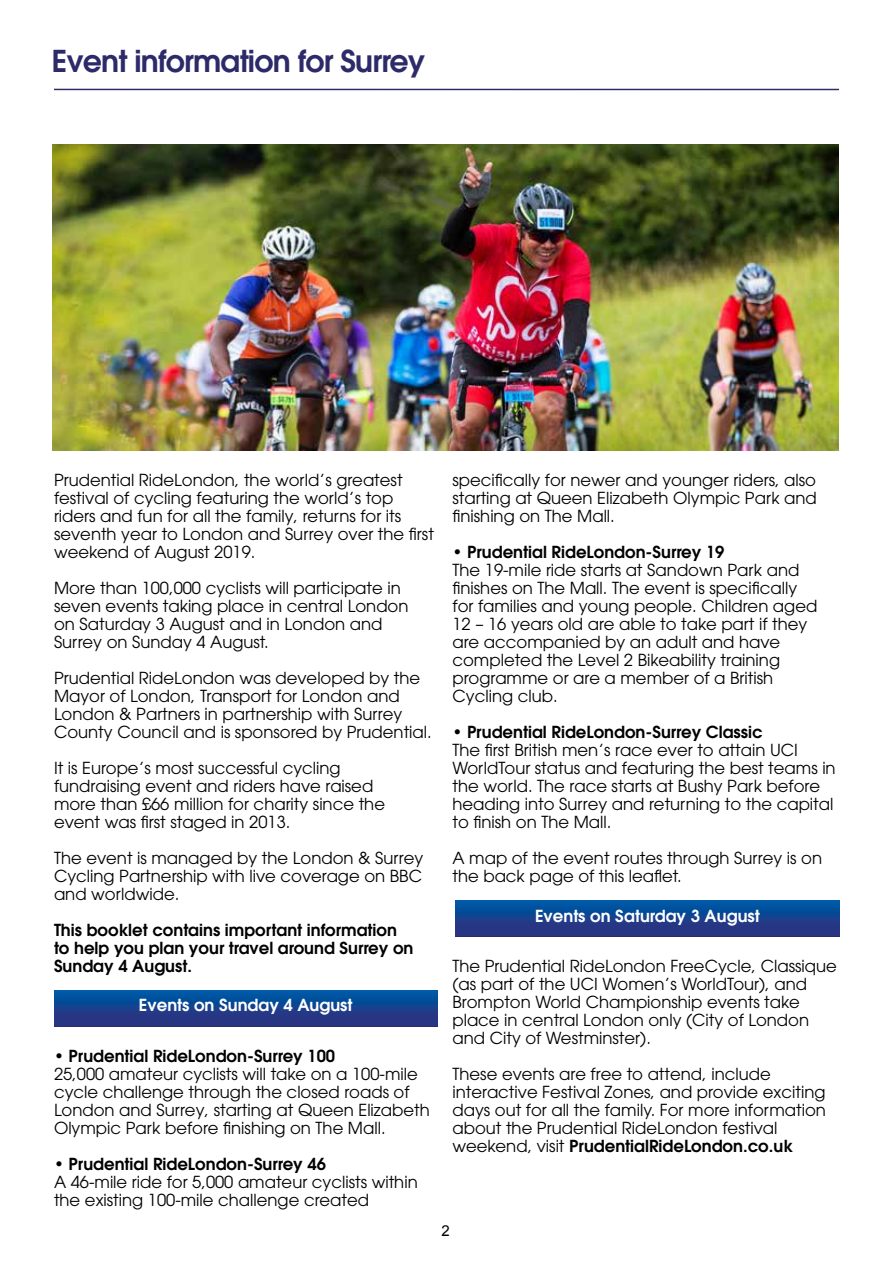
<style>
.page{position:relative;width:893px;height:1263px;background:#fff}
.page>*{position:absolute;margin:0;border:0;box-sizing:border-box;transform-origin:0 0}
.t1{font:600 30px "ITC Avant Garde Pro";letter-spacing:-.025em;color:#2c2a69}
.t2{font:16.5px/18px "ITC Avant Garde Pro";color:#000}
.t3{font:600 16.5px/18px "ITC Avant Garde Pro";color:#000}
.t4{font:600 16.5px "ITC Avant Garde Pro";color:#fff}
.t5{font:15px "Arial";color:#000}
.s1{font-weight:600}
</style>
<div class="page">
<hr style="left:54px;top:89px;width:785px;height:1px;background:#2c2a69">
<img style="left:53px;top:144px;width:786px;height:306px">
<div style="left:54px;top:990px;width:383px;height:36px;background:linear-gradient(to bottom,#0059a5,#302e7d)"></div>
<div style="left:456px;top:900px;width:383px;height:36px;background:linear-gradient(to bottom,#0059a5,#302e7d)"></div>
<h1 class="t1" style="left:52px;top:41px;width:375px">Event information for Surrey</h1>
<p class="t2" style="left:54px;top:471px;width:381px">Prudential RideLondon, the world’s greatest festival of cycling featuring the world’s top riders and fun for all the family, returns for its seventh year to London and Surrey over the first weekend of August 2019.</p>
<p class="t2" style="left:54px;top:579px;width:356px">More than 100,000 cyclists will participate in seven events taking place in central London on Saturday 3 August and in London and Surrey on Sunday 4 August.</p>
<p class="t2" style="left:54px;top:669px;width:379px">Prudential RideLondon was developed by the Mayor of London, Transport for London and London &amp; Partners in partnership with Surrey County Council and is sponsored by Prudential.</p>
<p class="t2" style="left:54px;top:759px;width:333px">It is Europe’s most successful cycling fundraising event and riders have raised more than £66 million for charity since the event was first staged in 2013.</p>
<p class="t2" style="left:54px;top:849px;width:371px;text-align:justify">The event is managed by the London &amp; Surrey Cycling Partnership with live coverage on BBC and worldwide.</p>
<p class="t3" style="left:54px;top:921px;width:361px">This booklet contains important information to help you plan your travel around Surrey on<br>Sunday 4 August.</p>
<p class="t4" style="left:139px;top:994px;width:215px">Events on Sunday 4 August</p>
<p class="t3" style="left:54px;top:1047px;width:283px">• Prudential RideLondon-Surrey 100</p>
<p class="t2" style="left:54px;top:1065px;width:377px">25,000 amateur cyclists will take on a 100-mile cycle challenge through the closed roads of London and Surrey, starting at Queen Elizabeth Olympic Park before finishing on The Mall.</p>
<p class="t3" style="left:54px;top:1155px;width:273px">• Prudential RideLondon-Surrey 46</p>
<p class="t2" style="left:54px;top:1173px;width:365px">A 46-mile ride for 5,000 amateur cyclists within the existing 100-mile challenge created</p>
<p class="t2" style="left:452px;top:471px;width:366px;text-align:justify">specifically for newer and younger riders, also starting at Queen Elizabeth Olympic Park and finishing on The Mall.</p>
<p class="t2" style="left:452px;top:543px;width:366px">• <span class="s1">Prudential RideLondon-Surrey 19<br></span>The 19-mile ride starts at Sandown Park and finishes on The Mall. The event is specifically for families and young people. Children aged 12 – 16 years old are able to take part if they are accompanied by an adult and have completed the Level 2 Bikeability training programme or are a member of a British Cycling club.</p>
<p class="t3" style="left:452px;top:723px;width:312px">• Prudential RideLondon-Surrey Classic</p>
<p class="t2" style="left:452px;top:741px;width:385px">The first British men’s race ever to attain UCI WorldTour status and featuring the best teams in the world. The race starts at Bushy Park before heading into Surrey and returning to the capital to finish on The Mall.</p>
<p class="t2" style="left:452px;top:849px;width:371px">A map of the event routes through Surrey is on the back page of this leaflet.</p>
<p class="t4" style="left:535px;top:905px;width:226px">Events on Saturday 3 August</p>
<p class="t2" style="left:452px;top:957px;width:386px">The Prudential RideLondon FreeCycle, Classique (as part of the UCI Women’s WorldTour), and Brompton World Championship events take place in central London only (City of London and City of Westminster).</p>
<p class="t2" style="left:452px;top:1065px;width:375px">These events are free to attend, include interactive Festival Zones, and provide exciting days out for all the family. For more information about the Prudential RideLondon festival weekend, visit <span class="s1">PrudentialRideLondon.co.uk</span></p>
<p class="t5" style="left:442px;top:1221px;width:10px">2</p>
</div>
